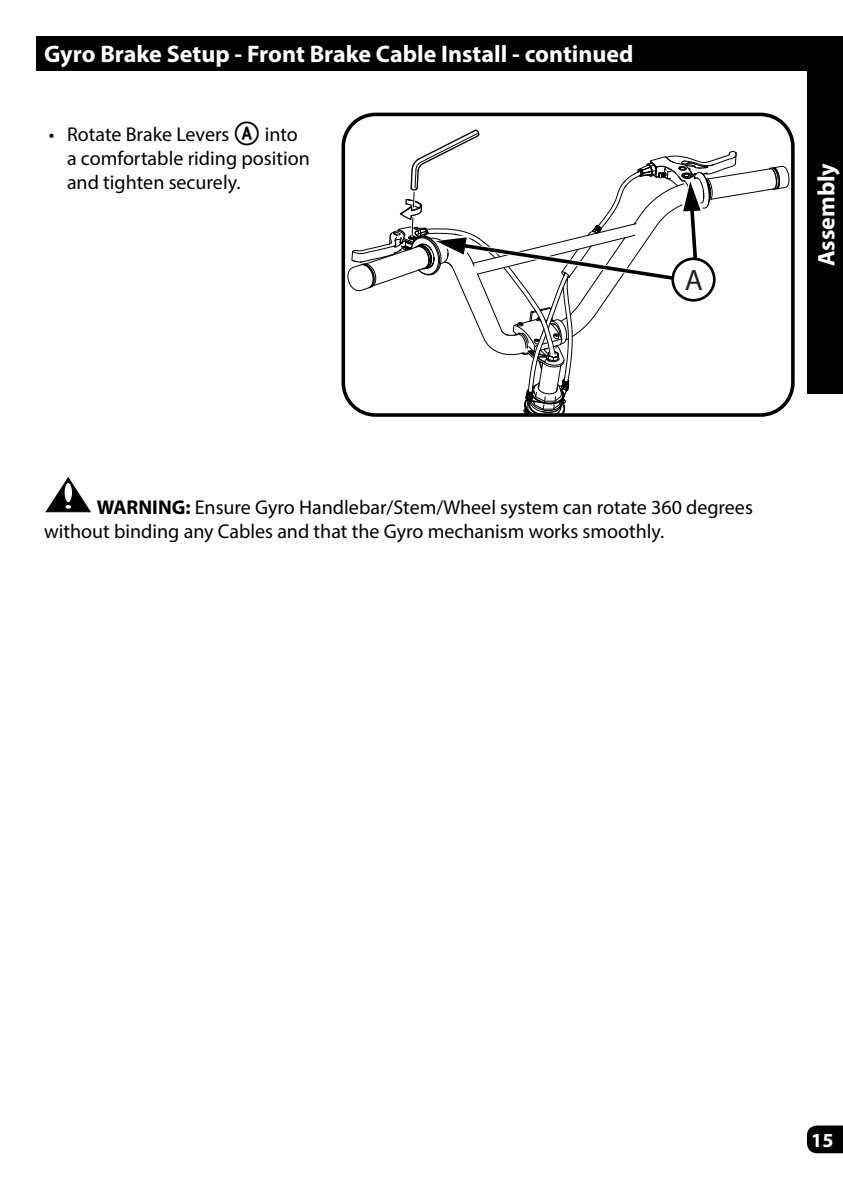
<style>
.page{position:relative;width:843px;height:1190px;background:#fff}
.page>*{position:absolute;margin:0;border:0;box-sizing:border-box;transform-origin:0 0}
.t1{font:29.6px "Myriad Pro";color:#231f20}
.t2{font:700 24px "Myriad Pro";color:#fff}
.t3{font:20px/24px "Myriad Pro";color:#000}
.t4{font:700 20px "Myriad Pro";color:#fff}
.s1{font-family:"Fyra Alpha Circle";font-weight:700;font-size:32px}
.s2{font-weight:700}
</style>
<div class="page">
<div style="left:806px;top:36px;width:36px;height:357px;background:#000"></div>
<svg style="left:807px;top:1125px;width:35px;height:28px"></svg>
<div style="left:36px;top:36px;width:770px;height:34px;background:#000"></div>
<div style="left:341px;top:113px;width:453px;height:304px;border:4px solid #000;border-radius:32px"></div>
<svg style="left:347px;top:128px;width:442px;height:288px"></svg>
<svg style="left:46px;top:477px;width:44px;height:35px"></svg>
<p class="t2" style="left:44px;top:38px;width:591px">Gyro Brake Setup - Front Brake Cable Install - continued</p>
<p class="t3" style="left:67px;top:122px;width:244px;text-indent:-18px">• Rotate Brake Levers <span class="s1">A</span> into a comfortable riding position and tighten securely.</p>
<h1 class="t1" style="left:684px;top:261px;width:20px">A</h1>
<p class="t2" style="left:810px;top:266px;width:105px;rotate:-90deg">Assembly</p>
<p class="t3" style="left:44px;top:495px;width:710px;text-indent:53px"><span class="s2">WARNING:</span> Ensure Gyro Handlebar/Stem/Wheel system can rotate 360 degrees without binding any Cables and that the Gyro mechanism works smoothly.</p>
<p class="t4" style="left:811px;top:1127px;width:24px">15</p>
</div>
